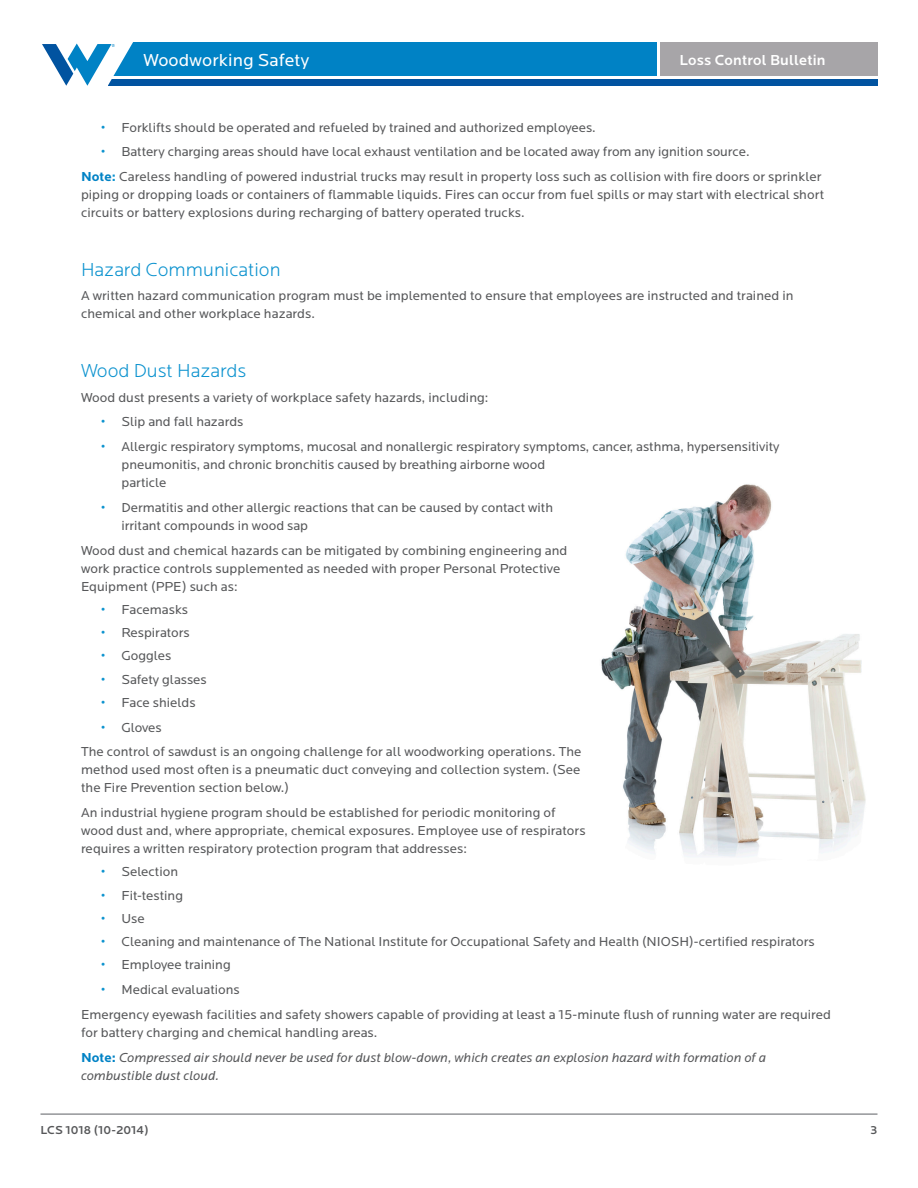
<style>
.page{position:relative;width:918px;height:1188px;background:#fff}
.page>*{position:absolute;margin:0;border:0;box-sizing:border-box;transform-origin:0 0}
.Header_-_sub_1{font:300 19.5px "Locator";color:#0d93cf}
.t1{font:18px "Locator";letter-spacing:.01em;color:#fff}
.t2{font:500 15px "Locator";letter-spacing:.01em;color:#fff}
.Body_Copy{font:13.5px/18px "Locator";letter-spacing:.005em;color:#57585a}
.Body_Copy-2{font:italic 13.5px/18px "Locator";letter-spacing:.005em;color:#57585a}
.t3{font:500 12px "Locator";letter-spacing:.005em;color:#57585a}
.s1{font-weight:700;color:#0d93cf}
.s2{font-weight:700;color:#0082c5}
.s3{font-weight:700;font-style:normal;color:#0082c5}
</style>
<div class="page">
<hr style="left:40px;top:1113px;width:838px;height:2px;background:#939598">
<img style="left:601px;top:484px;width:265px;height:373px">
<div style="left:108px;top:42px;width:549px;height:34px;background:#0082c5"></div>
<div style="left:108px;top:79px;width:770px;height:7px;background:#0153a0"></div>
<div style="left:660px;top:42px;width:218px;height:34px;background:#a7a5a8"></div>
<svg style="left:42px;top:42px;width:91px;height:44px"></svg>
<p class="t1" style="left:143px;top:50px;width:167px">Woodworking Safety</p>
<p class="t2" style="left:680px;top:51px;width:147px">Loss Control Bulletin</p>
<p class="Body_Copy" style="left:101px;top:119px;width:496px"><span class="s1">•</span> Forklifts should be operated and refueled by trained and authorized employees.</p>
<p class="Body_Copy" style="left:101px;top:143px;width:650px"><span class="s1">•</span> Battery charging areas should have local exhaust ventilation and be located away from any ignition source.</p>
<p class="Body_Copy" style="left:81px;top:168px;width:745px"><span class="s2">Note</span><span class="s1">:</span> Careless handling of powered industrial trucks may result in property loss such as collision with fire doors or sprinkler piping or dropping loads or containers of flammable liquids. Fires can occur from fuel spills or may start with electrical short circuits or battery explosions during recharging of battery operated trucks.</p>
<p class="Header_-_sub_1" style="left:81px;top:259px;width:201px">Hazard Communication</p>
<p class="Body_Copy" style="left:81px;top:287px;width:714px">A written hazard communication program must be implemented to ensure that employees are instructed and trained in chemical and other workplace hazards.</p>
<p class="Header_-_sub_1" style="left:81px;top:360px;width:167px">Wood Dust Hazards</p>
<p class="Body_Copy" style="left:81px;top:389px;width:409px">Wood dust presents a variety of workplace safety hazards, including:</p>
<p class="Body_Copy" style="left:101px;top:413px;width:144px"><span class="s1">•</span> Slip and fall hazards</p>
<p class="Body_Copy" style="left:122px;top:438px;width:660px;text-indent:-20px"><span class="s1">•</span> Allergic respiratory symptoms, mucosal and nonallergic respiratory symptoms, cancer, asthma, hypersensitivity pneumonitis, and chronic bronchitis caused by breathing airborne wood<br>particle</p>
<p class="Body_Copy" style="left:122px;top:499px;width:433px;text-indent:-20px"><span class="s1">•</span> Dermatitis and other allergic reactions that can be caused by contact with irritant compounds in wood sap</p>
<p class="Body_Copy" style="left:81px;top:542px;width:488px">Wood dust and chemical hazards can be mitigated by combining engineering and work practice controls supplemented as needed with proper Personal Protective<br>Equipment (PPE) such as:</p>
<p class="Body_Copy" style="left:101px;top:601px;width:88px"><span class="s1">•</span> Facemasks</p>
<p class="Body_Copy" style="left:101px;top:624px;width:90px"><span class="s1">•</span> Respirators</p>
<p class="Body_Copy" style="left:101px;top:647px;width:72px"><span class="s1">•</span> Goggles</p>
<p class="Body_Copy" style="left:101px;top:671px;width:107px"><span class="s1">•</span> Safety glasses</p>
<p class="Body_Copy" style="left:101px;top:694px;width:96px"><span class="s1">•</span> Face shields</p>
<p class="Body_Copy" style="left:101px;top:719px;width:62px"><span class="s1">•</span> Gloves</p>
<p class="Body_Copy" style="left:81px;top:743px;width:502px;text-align:justify">The control of sawdust is an ongoing challenge for all woodworking operations. The method used most often is a pneumatic duct conveying and collection system. (See the Fire Prevention section below.)</p>
<p class="Body_Copy" style="left:81px;top:804px;width:506px">An industrial hygiene program should be established for periodic monitoring of wood dust and, where appropriate, chemical exposures. Employee use of respirators requires a written respiratory protection program that addresses:</p>
<p class="Body_Copy" style="left:101px;top:863px;width:78px"><span class="s1">•</span> Selection</p>
<p class="Body_Copy" style="left:101px;top:887px;width:83px"><span class="s1">•</span> Fit-testing</p>
<p class="Body_Copy" style="left:101px;top:910px;width:45px"><span class="s1">•</span> Use</p>
<p class="Body_Copy" style="left:101px;top:933px;width:715px"><span class="s1">•</span> Cleaning and maintenance of The National Institute for Occupational Safety and Health (NIOSH)-certified respirators</p>
<p class="Body_Copy" style="left:101px;top:956px;width:131px"><span class="s1">•</span> Employee training</p>
<p class="Body_Copy" style="left:101px;top:981px;width:140px"><span class="s1">•</span> Medical evaluations</p>
<p class="Body_Copy" style="left:81px;top:1006px;width:752px">Emergency eyewash facilities and safety showers capable of providing at least a 15-minute flush of running water are required for battery charging and chemical handling areas.</p>
<p class="Body_Copy-2" style="left:81px;top:1049px;width:686px"><span class="s3">Note:</span> Compressed air should never be used for dust blow-down, which creates an explosion hazard with formation of a combustible dust cloud.</p>
<p class="t3" style="left:40px;top:1123px;width:110px">LCS 1018 (10-2014)</p>
<p class="t3" style="left:871px;top:1123px;width:8px">3</p>
</div>
